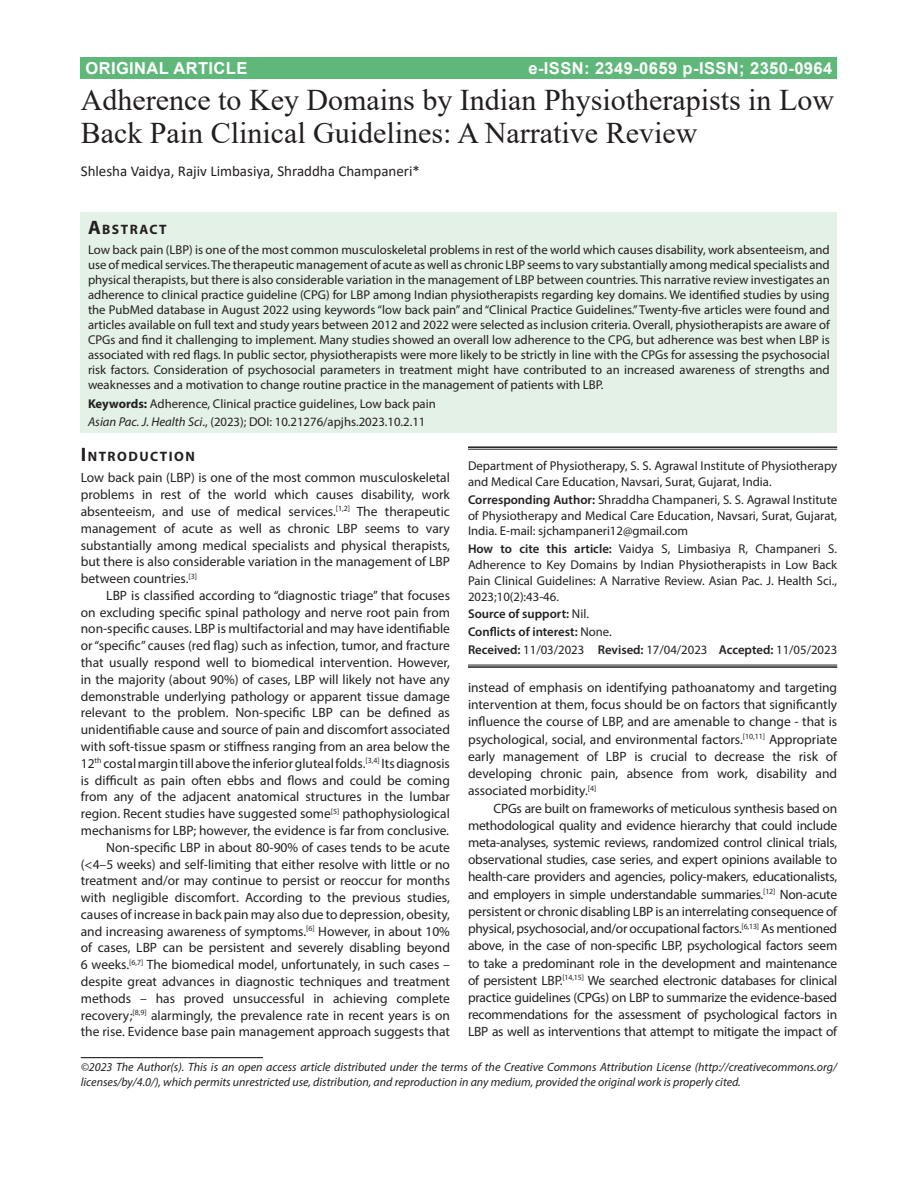
<style>
.page{position:relative;width:918px;height:1188px;background:#fff}
.page>*{position:absolute;margin:0;border:0;box-sizing:border-box;transform-origin:0 0}
.AT{font:30px/33px "Times New Roman";color:#231f20}
.AH{font:700 16.5px "Helvetica";letter-spacing:.025em;color:#fff}
.AU{font:15px "Calibri";color:#231f20}
.ABSH{font:700 13.65px "Myriad Pro";letter-spacing:.105em;color:#231f20}
.TX{font:13.5px/16.8px "Myriad Pro";color:#231f20;text-align:justify}
.TXFL{font:13.5px/16.8px "Myriad Pro";color:#231f20;text-align:justify}
.ABS{font:12.75px/15px "Myriad Pro";color:#231f20;text-align:justify}
.HTC{font:12.75px/15.8px "Myriad Pro";color:#231f20;text-align:justify}
.ADD{font:12.75px/15.8px "Myriad Pro";color:#231f20;text-align:justify}
.KWD{font:12.75px "Myriad Pro";color:#231f20}
.AFF{font:12.75px/15.8px "Myriad Pro";color:#231f20}
.HIS{font:12.75px "Myriad Pro";color:#231f20}
.HTC-2{font:600 12.75px "Myriad Pro";color:#231f20}
.CR{font:italic 12px/15px "Myriad Pro";color:#231f20}
.s1{font-size:19.5px}
.s2{font-weight:700}
.s3{font-style:italic}
.s4{font-weight:600}
.s5{font-weight:400}
</style>
<div class="page">
<div style="left:81px;top:57px;width:756px;height:22px;background:#5fb879"></div>
<div style="left:81px;top:212px;width:756px;height:221px;background:#e4f1e6"></div>
<hr style="left:468px;top:446px;width:369px;height:2px;background:#231f20">
<hr style="left:468px;top:449px;width:369px;height:1px;background:#231f20">
<hr style="left:468px;top:665px;width:369px;height:1px;background:#231f20">
<hr style="left:468px;top:666px;width:369px;height:2px;background:#231f20">
<hr style="left:81px;top:1057px;width:182px;height:1px;background:#231f20">
<p class="AH" style="left:85px;top:56px;width:164px">ORIGINAL ARTICLE</p>
<p class="AH" style="left:528px;top:56px;width:305px">e-ISSN: 2349-0659 p-ISSN; 2350-0964</p>
<p class="AT" style="left:81px;top:83px;width:755px">Adherence to Key Domains by Indian Physiotherapists in Low<br>Back Pain Clinical Guidelines: A Narrative Review</p>
<p class="AU" style="left:81px;top:161px;width:341px">Shlesha Vaidya, Rajiv Limbasiya, Shraddha Champaneri*</p>
<p class="ABSH" style="left:88px;top:220px;width:80px"><span class="s1">A</span>BSTRACT</p>
<p class="ABS" style="left:88px;top:242px;width:743px">Low back pain (LBP) is one of the most common musculoskeletal problems in rest of the world which causes disability, work absenteeism, and use of medical services. The therapeutic management of acute as well as chronic LBP seems to vary substantially among medical specialists and physical therapists, but there is also considerable variation in the management of LBP between countries. This narrative review investigates an adherence to clinical practice guideline (CPG) for LBP among Indian physiotherapists regarding key domains. We identified studies by using the PubMed database in August 2022 using keywords “low back pain” and “Clinical Practice Guidelines.” Twenty-five articles were found and articles available on full text and study years between 2012 and 2022 were selected as inclusion criteria. Overall, physiotherapists are aware of CPGs and find it challenging to implement. Many studies showed an overall low adherence to the CPG, but adherence was best when LBP is associated with red flags. In public sector, physiotherapists were more likely to be strictly in line with the CPGs for assessing the psychosocial risk factors. Consideration of psychosocial parameters in treatment might have contributed to an increased awareness of strengths and weaknesses and a motivation to change routine practice in the management of patients with LBP.</p>
<p class="KWD" style="left:88px;top:396px;width:349px"><span class="s2">Keywords:</span> Adherence, Clinical practice guidelines, Low back pain</p>
<p class="KWD" style="left:88px;top:414px;width:339px"><span class="s3">Asian Pac. J. Health Sci</span>., (2023); DOI: 10.21276/apjhs.2023.10.2.11</p>
<h1 class="ABSH" style="left:81px;top:448px;width:116px"><span class="s1">I</span>NTRODUCTION</h1>
<p class="TXFL" style="left:81px;top:469px;width:371px">Low back pain (LBP) is one of the most common musculoskeletal problems in rest of the world which causes disability, work absenteeism, and use of medical services.<sup>[1,2]</sup> The therapeutic management of acute as well as chronic LBP seems to vary substantially among medical specialists and physical therapists, but there is also considerable variation in the management of LBP between countries.<sup>[3]</sup></p>
<p class="TX" style="left:81px;top:587px;width:371px;text-indent:26px">LBP is classified according to “diagnostic triage” that focuses on excluding specific spinal pathology and nerve root pain from non-specific causes. LBP is multifactorial and may have identifiable or “specific” causes (red flag) such as infection, tumor, and fracture that usually respond well to biomedical intervention. However, in the majority (about 90%) of cases, LBP will likely not have any demonstrable underlying pathology or apparent tissue damage relevant to the problem. Non-specific LBP can be defined as unidentifiable cause and source of pain and discomfort associated with soft-tissue spasm or stiffness ranging from an area below the 12<sup>th</sup> costal margin till above the inferior gluteal folds.<sup>[3,4]</sup> Its diagnosis is difficult as pain often ebbs and flows and could be coming from any of the adjacent anatomical structures in the lumbar region. Recent studies have suggested some<sup>[5]</sup> pathophysiological mechanisms for LBP; however, the evidence is far from conclusive.</p>
<p class="TX" style="left:81px;top:839px;width:371px;text-indent:26px">Non-specific LBP in about 80-90% of cases tends to be acute (&lt;4–5 weeks) and self-limiting that either resolve with little or no treatment and/or may continue to persist or reoccur for months with negligible discomfort. According to the previous studies, causes of increase in back pain may also due to depression, obesity, and increasing awareness of symptoms.<sup>[6]</sup> However, in about 10% of cases, LBP can be persistent and severely disabling beyond 6 weeks.<sup>[6,7]</sup> The biomedical model, unfortunately, in such cases – despite great advances in diagnostic techniques and treatment methods – has proved unsuccessful in achieving complete recovery;<sup>[8,9]</sup> alarmingly, the prevalence rate in recent years is on the rise. Evidence base pain management approach suggests that</p>
<p class="AFF" style="left:468px;top:458px;width:371px">Department of Physiotherapy, S. S. Agrawal Institute of Physiotherapy and Medical Care Education, Navsari, Surat, Gujarat, India.</p>
<p class="ADD" style="left:468px;top:492px;width:371px"><span class="s4">Corresponding Author:</span> Shraddha Champaneri, S. S. Agrawal Institute of Physiotherapy and Medical Care Education, Navsari, Surat, Gujarat, India. E-mail: sjchampaneri12@gmail.com</p>
<p class="HTC" style="left:468px;top:541px;width:371px"><span class="s4">How to cite this article:</span> Vaidya S, Limbasiya R, Champaneri S.<br>Adherence to Key Domains by Indian Physiotherapists in Low Back Pain Clinical Guidelines: A Narrative Review. Asian Pac. J. Health Sci., 2023;10(2):43-46.</p>
<p class="HTC-2" style="left:468px;top:606px;width:123px">Source of support: <span class="s5">Nil.</span></p>
<p class="HTC-2" style="left:468px;top:624px;width:145px">Conflicts of interest: <span class="s5">None.</span></p>
<p class="HIS" style="left:468px;top:642px;width:371px"><span class="s4">Received:</span> 11/03/2023 <span class="s4">Revised:</span> 17/04/2023 <span class="s4">Accepted:</span> 11/05/2023</p>
<p class="TX" style="left:468px;top:679px;width:371px;line-height:17.2px">instead of emphasis on identifying pathoanatomy and targeting intervention at them, focus should be on factors that significantly influence the course of LBP, and are amenable to change - that is psychological, social, and environmental factors.<sup>[10,11]</sup> Appropriate early management of LBP is crucial to decrease the risk of developing chronic pain, absence from work, disability and associated morbidity.<sup>[4]</sup></p>
<p class="TX" style="left:468px;top:799px;width:371px;line-height:17.2px;text-indent:26px">CPGs are built on frameworks of meticulous synthesis based on methodological quality and evidence hierarchy that could include meta-analyses, systemic reviews, randomized control clinical trials, observational studies, case series, and expert opinions available to health-care providers and agencies, policy-makers, educationalists, and employers in simple understandable summaries.<sup>[12]</sup> Non-acute persistent or chronic disabling LBP is an interrelating consequence of physical, psychosocial, and/or occupational factors.<sup>[6,13]</sup> As mentioned above, in the case of non-specific LBP, psychological factors seem to take a predominant role in the development and maintenance of persistent LBP.<sup>[14,15]</sup> We searched electronic databases for clinical practice guidelines (CPGs) on LBP to summarize the evidence-based recommendations for the assessment of psychological factors in LBP as well as interventions that attempt to mitigate the impact of</p>
<p class="CR" style="left:81px;top:1059px;width:758px">©2023 The Author(s). This is an open access article distributed under the terms of the Creative Commons Attribution License (http://creativecommons.org/ licenses/by/4.0/), which permits unrestricted use, distribution, and reproduction in any medium, provided the original work is properly cited.</p>
</div>
